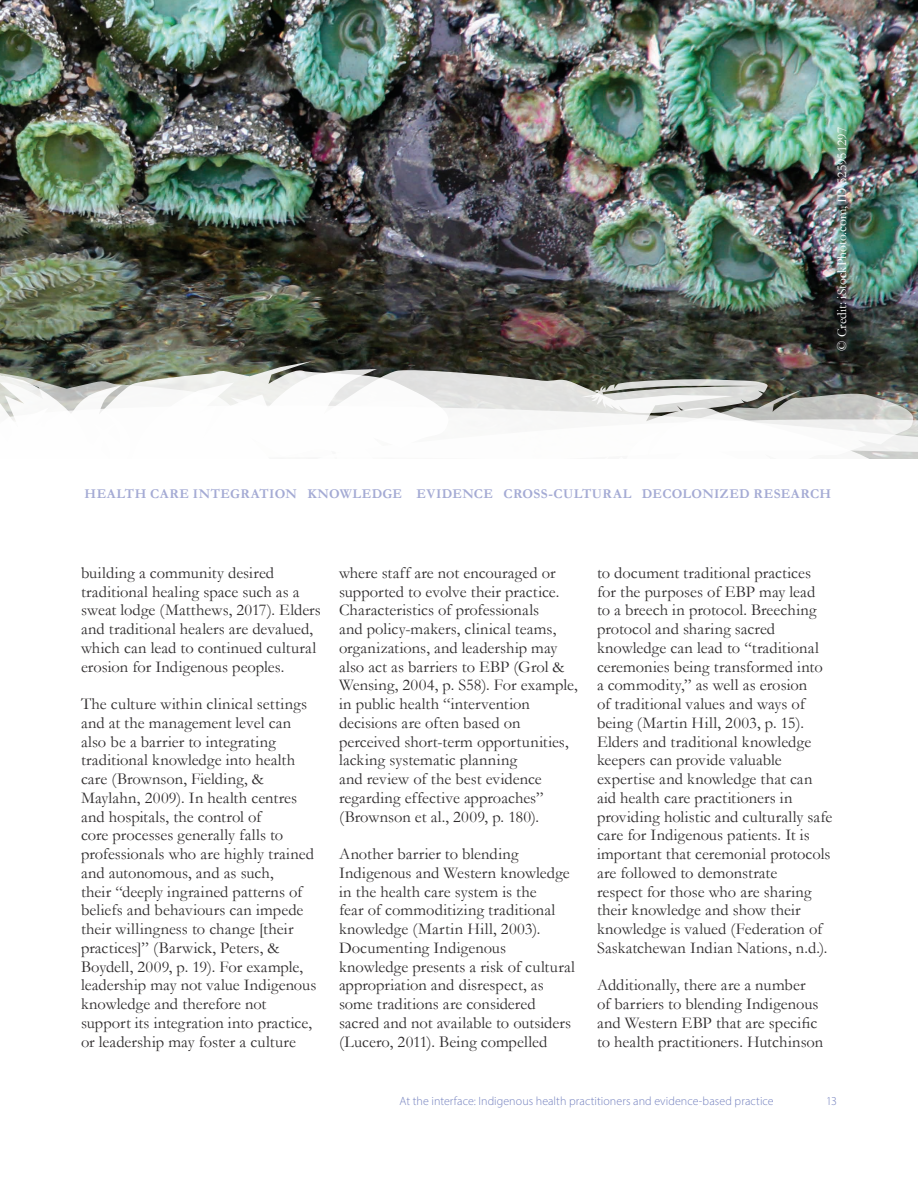
<style>
.page{position:relative;width:918px;height:1188px;background:#fff}
.page>*{position:absolute;margin:0;border:0;box-sizing:border-box;transform-origin:0 0}
.t1{font:16.5px/18.8px "Garamond";letter-spacing:.005em;color:#2e2b2c}
.t2{font:700 13.5px "Garamond";letter-spacing:.03em;color:#a4aad4}
.t3{font:13.5px "Garamond";color:#fff}
.t4{font:300 12px "Myriad Pro";letter-spacing:.005em;color:#7481bf}
</style>
<div class="page">
<img style="left:0;top:0;width:918px;height:367px">
<img style="left:451px;top:367px;width:467px;height:92px">
<svg style="left:546px;top:390px;width:368px;height:69px"></svg>
<svg style="left:0;top:357px;width:351px;height:4px"></svg>
<svg style="left:0;top:361px;width:451px;height:10px;background:#545a4c"></svg>
<svg style="left:0;top:371px;width:546px;height:88px"></svg>
<svg style="left:580px;top:379px;width:188px;height:34px"></svg>
<p class="t3" style="left:833px;top:351px;width:225px;rotate:-90deg">© Credit: iStockPhoto.com, ID 525951297</p>
<p class="t2" style="left:85px;top:484px;width:748px">HEALTH CARE INTEGRATION KNOWLEDGE EVIDENCE CROSS-CULTURAL DECOLONIZED RESEARCH</p>
<p class="t1" style="left:81px;top:563px;width:242px">building a community desired traditional healing space such as a sweat lodge (Matthews, 2017). Elders and traditional healers are devalued, which can lead to continued cultural erosion for Indigenous peoples.</p>
<p class="t1" style="left:81px;top:694px;width:237px">The culture within clinical settings and at the management level can also be a barrier to integrating traditional knowledge into health care (Brownson, Fielding, &amp; Maylahn, 2009). In health centres and hospitals, the control of<br>core processes generally falls to professionals who are highly trained and autonomous, and as such,<br>their “deeply ingrained patterns of beliefs and behaviours can impede their willingness to change [their practices]” (Barwick, Peters, &amp; Boydell, 2009, p. 19). For example, leadership may not value Indigenous knowledge and therefore not support its integration into practice, or leadership may foster a culture</p>
<p class="t1" style="left:339px;top:563px;width:240px">where staff are not encouraged or supported to evolve their practice.<br>Characteristics of professionals<br>and policy-makers, clinical teams, organizations, and leadership may also act as barriers to EBP (Grol &amp; Wensing, 2004, p. S58). For example, in public health “intervention decisions are often based on perceived short-term opportunities, lacking systematic planning<br>and review of the best evidence regarding effective approaches” (Brownson et al., 2009, p. 180).</p>
<p class="t1" style="left:339px;top:844px;width:237px">Another barrier to blending<br>Indigenous and Western knowledge in the health care system is the<br>fear of commoditizing traditional knowledge (Martin Hill, 2003).<br>Documenting Indigenous knowledge presents a risk of cultural appropriation and disrespect, as some traditions are considered sacred and not available to outsiders (Lucero, 2011). Being compelled</p>
<p class="t1" style="left:597px;top:563px;width:237px">to document traditional practices for the purposes of EBP may lead to a breech in protocol. Breeching protocol and sharing sacred knowledge can lead to “traditional ceremonies being transformed into a commodity,” as well as erosion<br>of traditional values and ways of being (Martin Hill, 2003, p. 15).<br>Elders and traditional knowledge keepers can provide valuable expertise and knowledge that can aid health care practitioners in providing holistic and culturally safe care for Indigenous patients. It is important that ceremonial protocols are followed to demonstrate<br>respect for those who are sharing their knowledge and show their knowledge is valued (Federation of Saskatchewan Indian Nations, n.d.).</p>
<p class="t1" style="left:597px;top:975px;width:228px">Additionally, there are a number<br>of barriers to blending Indigenous and Western EBP that are specific to health practitioners. Hutchinson</p>
<p class="t4" style="left:400px;top:1094px;width:376px">At the interface: Indigenous health practitioners and evidence-based practice</p>
<p class="t4" style="left:826px;top:1094px;width:12px">13</p>
</div>
